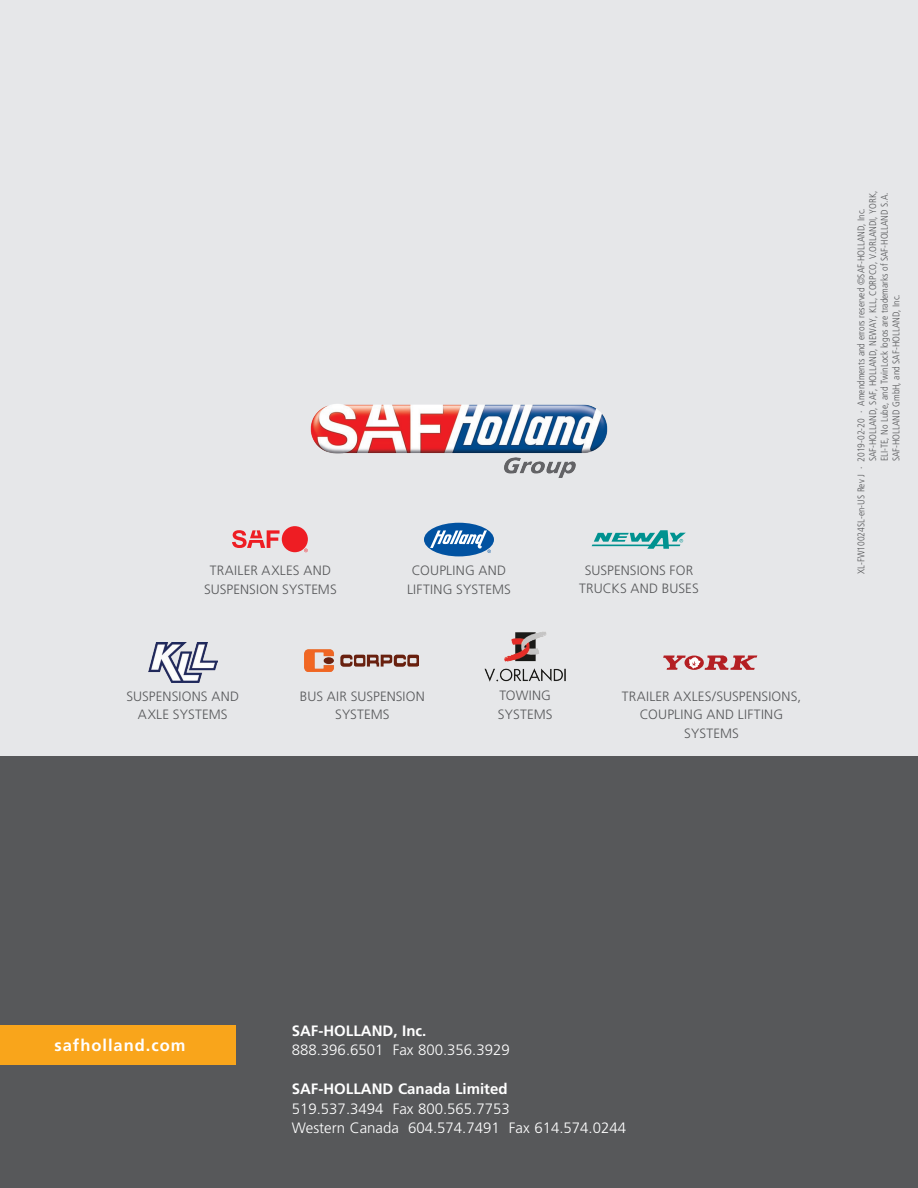
<style>
.page{position:relative;width:918px;height:1188px;background:#fff}
.page>*{position:absolute;margin:0;border:0;box-sizing:border-box;transform-origin:0 0}
.t1{font:700 16.5px "Frutiger";letter-spacing:.06em;color:#fff}
.t2{font:300 15px/19.5px "Frutiger";color:#fff}
.t3{font:700 15px "Frutiger";color:#fff}
.t4{font:300 13.5px/18.8px "Frutiger";letter-spacing:.015em;color:#57585a;text-align:center}
.t5{font:300 condensed 9.75px/11.7px "Frutiger";color:#57585a}
</style>
<div class="page">
<div style="left:0;top:0;width:918px;height:773px;background:#e6e7e9"></div>
<div style="left:0;top:756px;width:918px;height:432px;background:#57585a"></div>
<div style="left:0;top:1025px;width:236px;height:39px;background:#f9a51b"></div>
<img style="left:310px;top:404px;width:298px;height:74px">
<svg style="left:663px;top:655px;width:94px;height:15px"></svg>
<img style="left:149px;top:642px;width:68px;height:40px">
<img style="left:305px;top:650px;width:113px;height:22px">
<img style="left:484px;top:632px;width:82px;height:50px">
<div style="left:282px;top:526px;width:26px;height:26px;background:#ee1d23;border-radius:50%"></div>
<svg style="left:232px;top:530px;width:48px;height:18px"></svg>
<svg style="left:304px;top:549px;width:4px;height:3px"></svg>
<svg style="left:592px;top:530px;width:94px;height:19px"></svg>
<div style="left:424px;top:523px;width:70px;height:33px;background:#0152a1;border-radius:50%"></div>
<svg style="left:430px;top:530px;width:61px;height:23px"></svg>
<h3 class="t4" style="left:204px;top:561px;width:134px">TRAILER AXLES AND<br>SUSPENSION SYSTEMS</h3>
<h3 class="t4" style="left:579px;top:561px;width:121px">SUSPENSIONS FOR<br>TRUCKS AND BUSES</h3>
<h3 class="t4" style="left:407px;top:561px;width:105px">COUPLING AND<br>LIFTING SYSTEMS</h3>
<h3 class="t4" style="left:127px;top:687px;width:114px">SUSPENSIONS AND<br>AXLE SYSTEMS</h3>
<h3 class="t4" style="left:300px;top:687px;width:127px">BUS AIR SUSPENSION<br>SYSTEMS</h3>
<h3 class="t4" style="left:498px;top:687px;width:56px;text-align:left">TOWING<br>SYSTEMS</h3>
<h3 class="t4" style="left:622px;top:687px;width:181px">TRAILER AXLES/SUSPENSIONS,<br>COUPLING AND LIFTING<br>SYSTEMS</h3>
<p class="t5" style="left:855px;top:461px;width:272px;text-indent:-112px;rotate:-90deg">XL-FW10024SL-en-US Rev J · 2019-02-20 · Amendments and errors reserved ©SAF-HOLLAND, Inc.<br>SAF-HOLLAND, SAF, HOLLAND, NEWAY, KLL, CORPCO, V.ORLANDI, YORK, ELI-TE, No Lube, and TwinLock logos are trademarks of SAF-HOLLAND S.A.<br>SAF-HOLLAND GmbH, and SAF-HOLLAND, Inc.</p>
<h1 class="t1" style="left:55px;top:1035px;width:133px">safholland.com</h1>
<h2 class="t3" style="left:292px;top:1022px;width:136px">SAF-HOLLAND, Inc.</h2>
<h2 class="t2" style="left:292px;top:1040px;width:220px">888.396.6501 Fax 800.356.3929</h2>
<h2 class="t3" style="left:292px;top:1080px;width:217px">SAF-HOLLAND Canada Limited</h2>
<h2 class="t2" style="left:292px;top:1099px;width:336px">519.537.3494 Fax 800.565.7753<br>Western Canada 604.574.7491 Fax 614.574.0244</h2>
</div>
